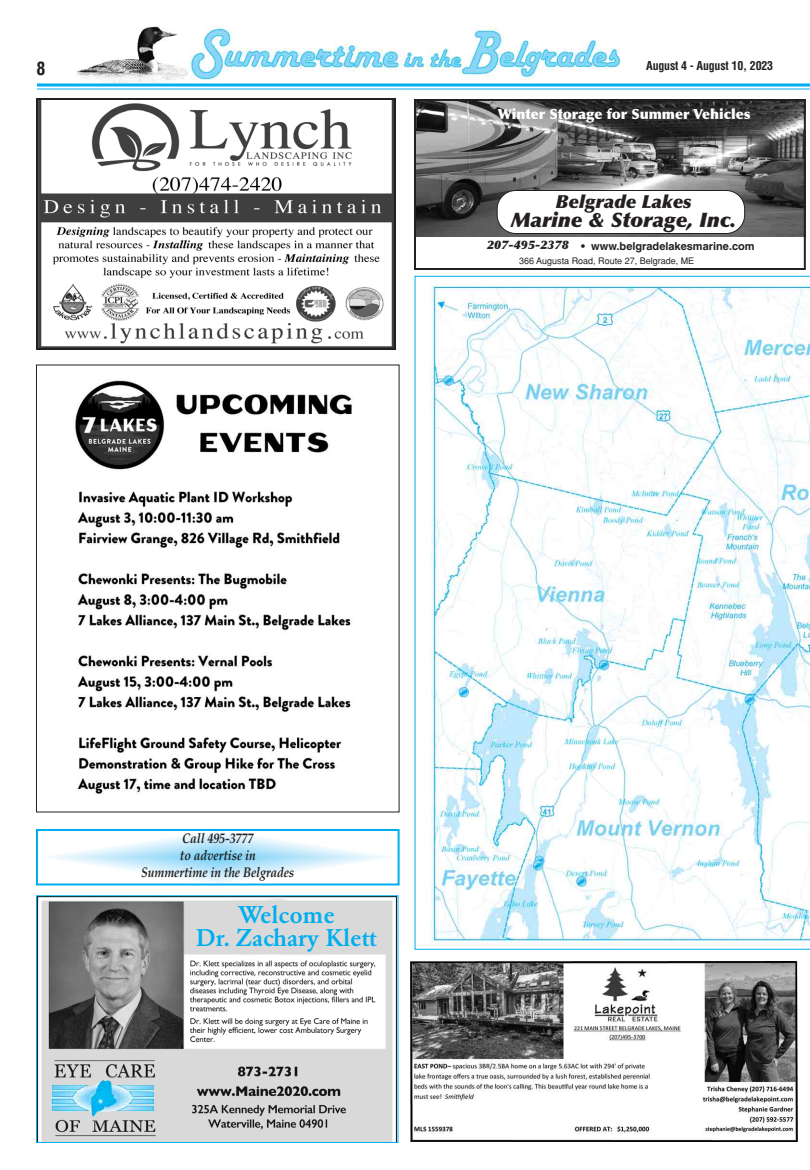
<style>
.page{position:relative;width:810px;height:1170px;background:#fff}
.page>*{position:absolute;margin:0;border:0;box-sizing:border-box;transform-origin:0 0}
.t1{font:500 24px/23px "Garamond BE";color:#00aeef;text-align:center}
.t2{font:italic 900 20px "Optima";color:#231f20}
.t3{font:italic 900 18px "Optima";color:#231f20}
.t4{font:700 condensed 18px "Helvetica";color:#231f20}
.t5{font:italic 700 14px/17px "Palatino";letter-spacing:-.01em;color:#231f20;text-align:center;scale:.86 1}
.t6{font:900 14px "Optima";color:#fff}
.t7{font:700 condensed 12px "Helvetica";letter-spacing:-.015em;color:#231f20}
.t8{font:700 11px "Helvetica";color:#231f20}
.t9{font:9px "Helvetica";color:#231f20}
.s1{font-family:"Optima";font-weight:900;font-style:italic;font-size:12px}
</style>
<div class="page">
<svg style="left:48px;top:832px;width:340px;height:51px"></svg>
<div style="left:36px;top:829px;width:364px;height:57px;border:2px solid #00aeef"></div>
<img style="left:76px;top:26px;width:112px;height:61px">
<img style="left:189px;top:26px;width:432px;height:54px">
<hr style="left:37px;top:84px;width:773px;height:2px;background:#00aeef">
<hr style="left:37px;top:88px;width:773px;height:2px;background:#00aeef">
<svg style="left:415px;top:276px;width:395px;height:674px"></svg>
<img style="left:39px;top:101px;width:354px;height:246px">
<div style="left:36px;top:98px;width:360px;height:252px;border:2px solid #231f20"></div>
<img style="left:417px;top:102px;width:386px;height:134px">
<svg style="left:497px;top:190px;width:248px;height:44px"></svg>
<div style="left:414px;top:99px;width:392px;height:171px;border:2px solid #231f20"></div>
<img style="left:38px;top:897px;width:359px;height:244px">
<div style="left:36px;top:895px;width:363px;height:248px;border:1px solid #00aeef"></div>
<img style="left:410px;top:961px;width:388px;height:181px">
<img style="left:51px;top:1080px;width:103px;height:37px">
<img style="left:75px;top:380px;width:277px;height:415px">
<p class="t4" style="left:36px;top:61px;width:10px">8</p>
<p class="t7" style="left:646px;top:61px;width:129px">August 4 - August 10, 2023</p>
<p class="t6" style="left:498px;top:108px;width:254px">Winter Storage for Summer Vehicles</p>
<p class="t3" style="left:556px;top:195px;width:138px">Belgrade Lakes</p>
<h2 class="t2" style="left:511px;top:212px;width:227px">Marine &amp; Storage, Inc.</h2>
<p class="t8" style="left:487px;top:242px;width:269px"><span class="s1">207-495-2378</span> • www.belgradelakesmarine.com</p>
<p class="t9" style="left:519px;top:257px;width:177px">366 Augusta Road, Route 27, Belgrade, ME</p>
<p class="t5" style="left:141px;top:832px;width:179px">Call 495-3777<br>to advertise in<br>Summertime in the Belgrades</p>
<h1 class="t1" style="left:196px;top:906px;width:182px">Welcome<br>Dr. Zachary Klett</h1>
</div>
